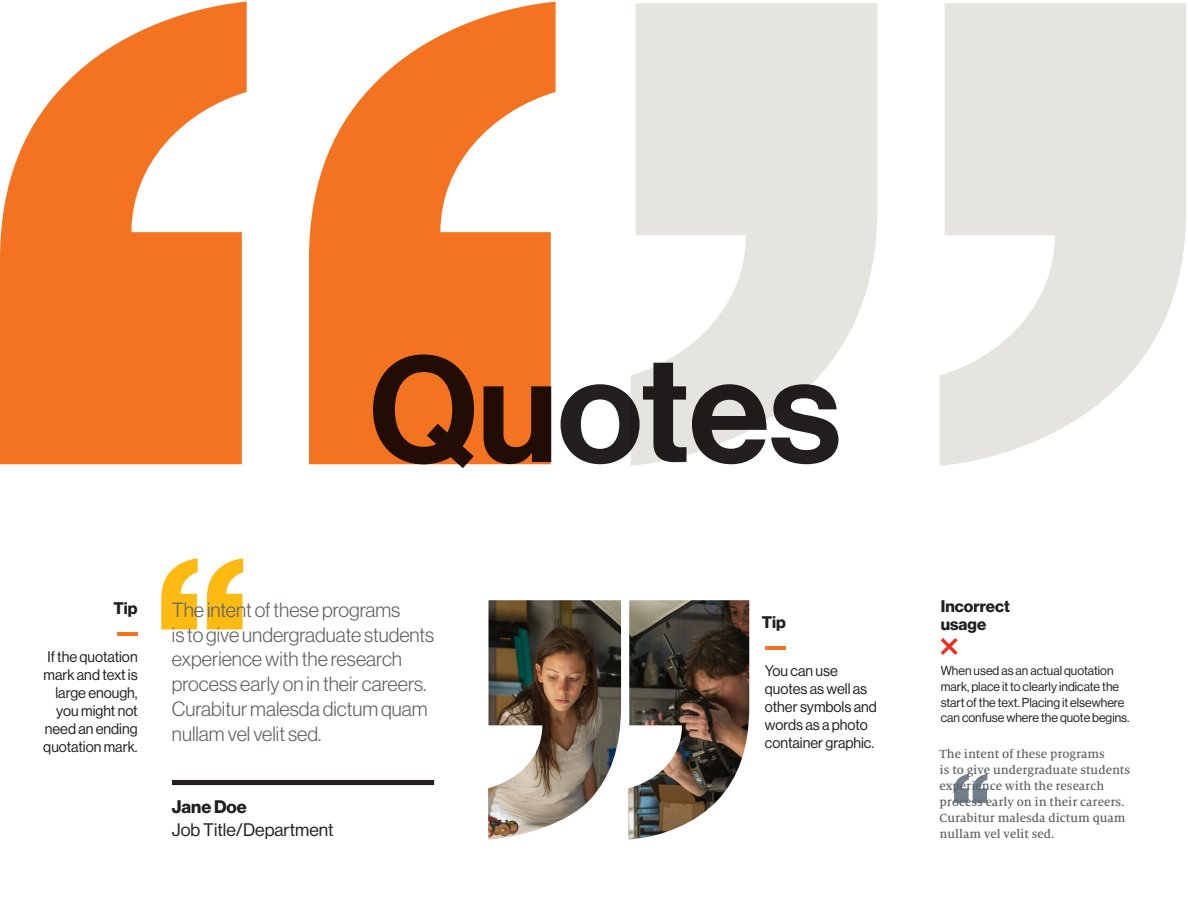
<style>
.page{position:relative;width:1188px;height:918px;background:#fff}
.page>*{position:absolute;margin:0;border:0;box-sizing:border-box;transform-origin:0 0}
.t1{font:147.45px "N Haas Grotesk DS Std 65 Md";color:#231f20}
.t2{font:20.1px/24.8px "N Haas Grotesk DS Std 45 Lt";color:#5f6369}
.t3{font:17.85px "N Haas Grotesk DS Std 55 Rg";color:#231f20}
.t4{font:17.85px "N Haas Grotesk DS Std 75 Bd";color:#231f20}
.names{font:16.5px/18px "N Haas Grotesk DS Std 75 Bd";letter-spacing:.005em;color:#231f20}
.body__haas{font:15px/18px "N Haas Grotesk DS Std 55 Rg";color:#231f20;text-align:right}
.t5{font:500 13.05px/16px "Milo Serif OT";color:#5f6369}
.body__haas-2{font:12.75px/15.8px "N Haas Grotesk DS Std 55 Rg";color:#231f20}
</style>
<div class="page">
<svg style="left:0;top:2px;width:556px;height:462px;fill:#f47321"></svg>
<svg style="left:161px;top:558px;width:82px;height:71px"></svg>
<div style="left:172px;top:780px;width:262px;height:5px;background:#231f20"></div>
<hr style="left:117px;top:632px;width:21px;height:4px;background:#f47321">
<img style="left:488px;top:600px;width:261px;height:240px">
<hr style="left:765px;top:646px;width:21px;height:4px;background:#f47321">
<svg style="left:954px;top:774px;width:33px;height:29px"></svg>
<svg style="left:941px;top:638px;width:17px;height:17px"></svg>
<svg style="left:631px;top:3px;width:555px;height:463px;fill:#e6e4df"></svg>
<p class="t1" style="left:369px;top:325px;width:473px">Quotes</p>
<p class="names" style="left:114px;top:600px;width:26px">Tip</p>
<p class="body__haas" style="left:43px;top:648px;width:96px">If the quotation mark and text is large enough, you might not need an ending quotation mark.</p>
<p class="t2" style="left:172px;top:597px;width:264px">The intent of these programs<br>is to give undergraduate students experience with the research process early on in their careers.<br>Curabitur malesda dictum quam nullam vel velit sed.</p>
<p class="t4" style="left:172px;top:796px;width:76px">Jane Doe</p>
<p class="t3" style="left:172px;top:819px;width:163px">Job Title/Department</p>
<p class="names" style="left:762px;top:614px;width:26px">Tip</p>
<p class="body__haas" style="left:765px;top:662px;width:113px;text-align:left">You can use quotes as well as other symbols and words as a photo container graphic.</p>
<p class="names" style="left:941px;top:598px;width:71px">Incorrect usage</p>
<p class="body__haas-2" style="left:941px;top:663px;width:190px">When used as an actual quotation mark, place it to clearly indicate the start of the text. Placing it elsewhere can confuse where the quote begins.</p>
<p class="t5" style="left:940px;top:746px;width:192px">The intent of these programs<br>is to give undergraduate students experience with the research process early on in their careers.<br>Curabitur malesda dictum quam nullam vel velit sed.</p>
</div>
